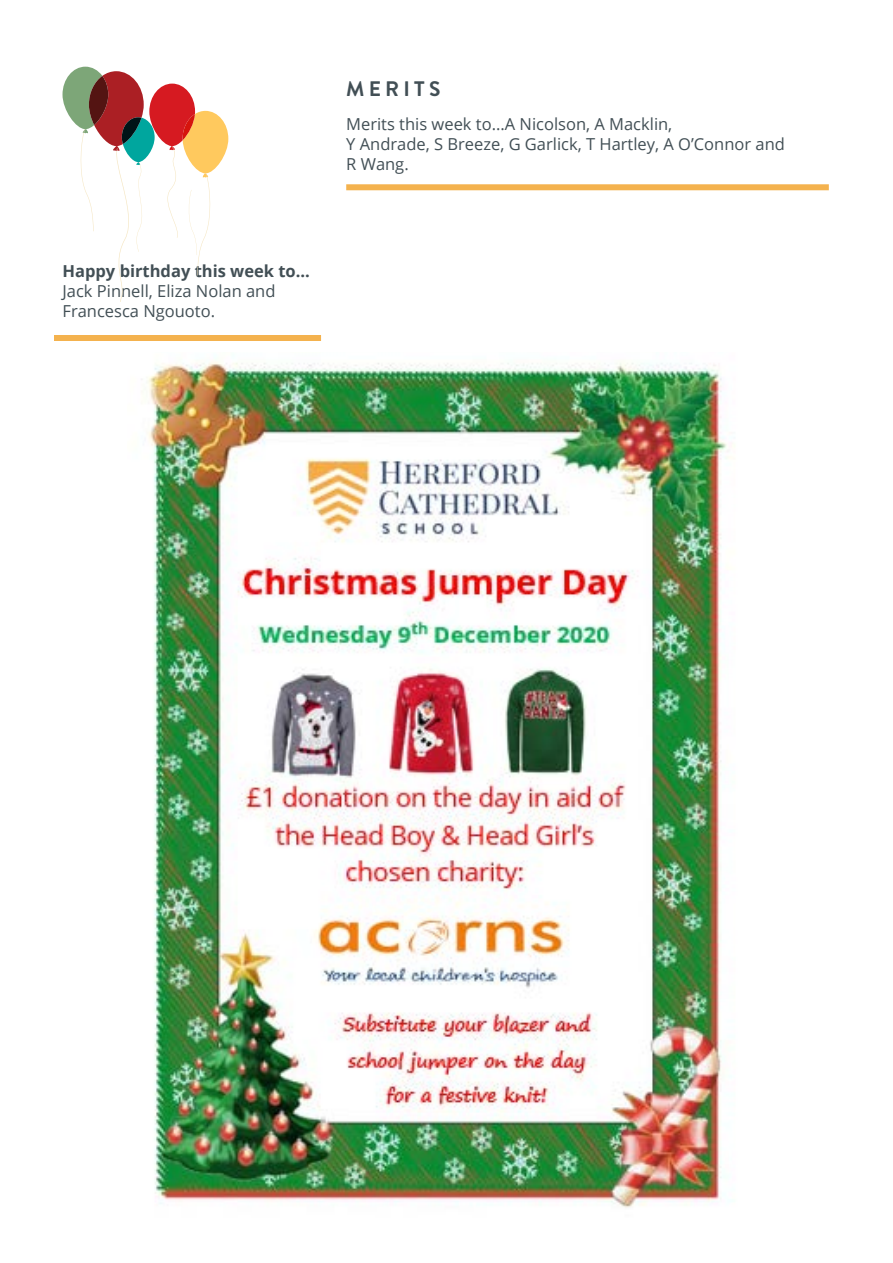
<style>
.page{position:relative;width:893px;height:1263px;background:#fff}
.page>*{position:absolute;margin:0;border:0;box-sizing:border-box;transform-origin:0 0}
.t1{font:700 21px "Brandon Grotesque";letter-spacing:.2em;color:#424f55}
.t2{font:16.5px/19.8px "Open Sans";color:#424f55}
.t3{font:700 16.5px "Open Sans";color:#424f55}
</style>
<div class="page">
<img style="left:147px;top:361px;width:588px;height:847px">
<div style="left:54px;top:335px;width:267px;height:6px;background:#f4b24e"></div>
<svg style="left:63px;top:67px;width:165px;height:235px"></svg>
<div style="left:346px;top:184px;width:483px;height:6px;background:#f4b24e"></div>
<p class="t3" style="left:63px;top:259px;width:249px">Happy birthday this week to...</p>
<p class="t2" style="left:63px;top:280px;width:214px">Jack Pinnell, Eliza Nolan and<br>Francesca Ngouoto.</p>
<p class="t1" style="left:346px;top:74px;width:96px">MERITS</p>
<p class="t2" style="left:346px;top:114px;width:440px">Merits this week to...A Nicolson, A Macklin,<br>Y Andrade, S Breeze, G Garlick, T Hartley, A O’Connor and<br>R Wang.</p>
</div>
